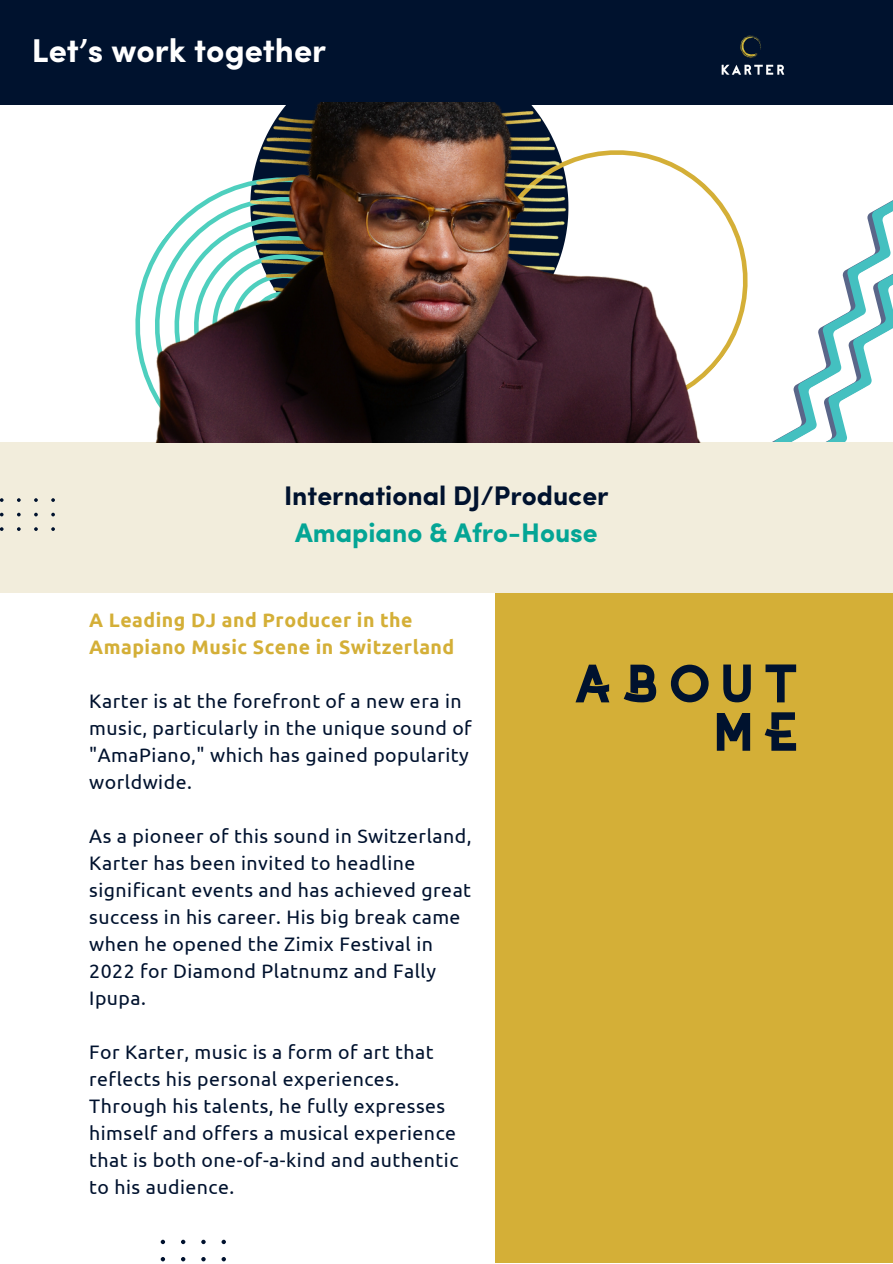
<style>
.page{position:relative;width:893px;height:1264px;background:#fff}
.page>*{position:absolute;margin:0;border:0;box-sizing:border-box;transform-origin:0 0}
.t1{font:54px/48.3px "Coyote Semi Bold DEMO";color:#00122e;text-align:right}
.t2{font:700 33px "Sofia Pro";color:#fff}
.t3{font:700 27px "Sofia Pro";color:#00122e}
.t4{font:700 27px "Sofia Pro";color:#04a595}
.t5{font:19.5px/27px "Ubuntu";letter-spacing:.025em;color:#00122e}
.t6{font:700 19.5px/27px "Ubuntu";letter-spacing:.025em;color:#d4af37}
</style>
<div class="page">
<div style="left:0;top:0;width:892px;height:1262px;background:#00122e"></div>
<div style="left:0;top:575px;width:548px;height:687px;background:#fff"></div>
<div style="left:494px;top:590px;width:398px;height:672px;background:#d4af37"></div>
<svg style="left:201px;top:1239px;width:5px;height:5px"></svg>
<svg style="left:201px;top:1257px;width:5px;height:5px"></svg>
<svg style="left:181px;top:1239px;width:4px;height:5px"></svg>
<svg style="left:181px;top:1257px;width:4px;height:5px"></svg>
<svg style="left:221px;top:1239px;width:5px;height:5px"></svg>
<svg style="left:221px;top:1257px;width:5px;height:5px"></svg>
<svg style="left:161px;top:1239px;width:4px;height:5px"></svg>
<svg style="left:161px;top:1257px;width:4px;height:5px"></svg>
<div style="left:0;top:442px;width:892px;height:150px;background:#f2eddc"></div>
<svg style="left:34px;top:527px;width:4px;height:4px"></svg>
<svg style="left:34px;top:512px;width:4px;height:4px"></svg>
<svg style="left:34px;top:498px;width:4px;height:4px"></svg>
<svg style="left:17px;top:527px;width:4px;height:4px"></svg>
<svg style="left:17px;top:512px;width:4px;height:4px"></svg>
<svg style="left:17px;top:498px;width:4px;height:4px"></svg>
<svg style="left:51px;top:527px;width:4px;height:4px"></svg>
<svg style="left:51px;top:512px;width:4px;height:4px"></svg>
<svg style="left:51px;top:498px;width:4px;height:4px"></svg>
<svg style="left:0;top:527px;width:4px;height:4px"></svg>
<svg style="left:0;top:512px;width:4px;height:4px"></svg>
<svg style="left:0;top:498px;width:4px;height:4px"></svg>
<img style="left:721px;top:35px;width:64px;height:40px">
<img style="left:0;top:103px;width:892px;height:339px">
<h2 class="t2" style="left:32px;top:37px;width:296px">Let’s work together</h2>
<h3 class="t3" style="left:284px;top:484px;width:326px">International DJ/Producer</h3>
<h3 class="t4" style="left:295px;top:521px;width:304px">Amapiano &amp; Afro-House</h3>
<p class="t6" style="left:89px;top:606px;width:366px">A Leading DJ and Producer in the<br>Amapiano Music Scene in Switzerland</p>
<p class="t5" style="left:89px;top:687px;width:384px">Karter is at the forefront of a new era in music, particularly in the unique sound of "AmaPiano," which has gained popularity worldwide.</p>
<p class="t5" style="left:89px;top:822px;width:384px">As a pioneer of this sound in Switzerland, Karter has been invited to headline significant events and has achieved great success in his career. His big break came when he opened the Zimix Festival in 2022 for Diamond Platnumz and Fally Ipupa.</p>
<p class="t5" style="left:89px;top:1038px;width:370px">For Karter, music is a form of art that reflects his personal experiences.<br>Through his talents, he fully expresses himself and offers a musical experience that is both one-of-a-kind and authentic to his audience.</p>
<h1 class="t1" style="left:568px;top:659px;width:236px">ABOUT<br>ME</h1>
</div>
